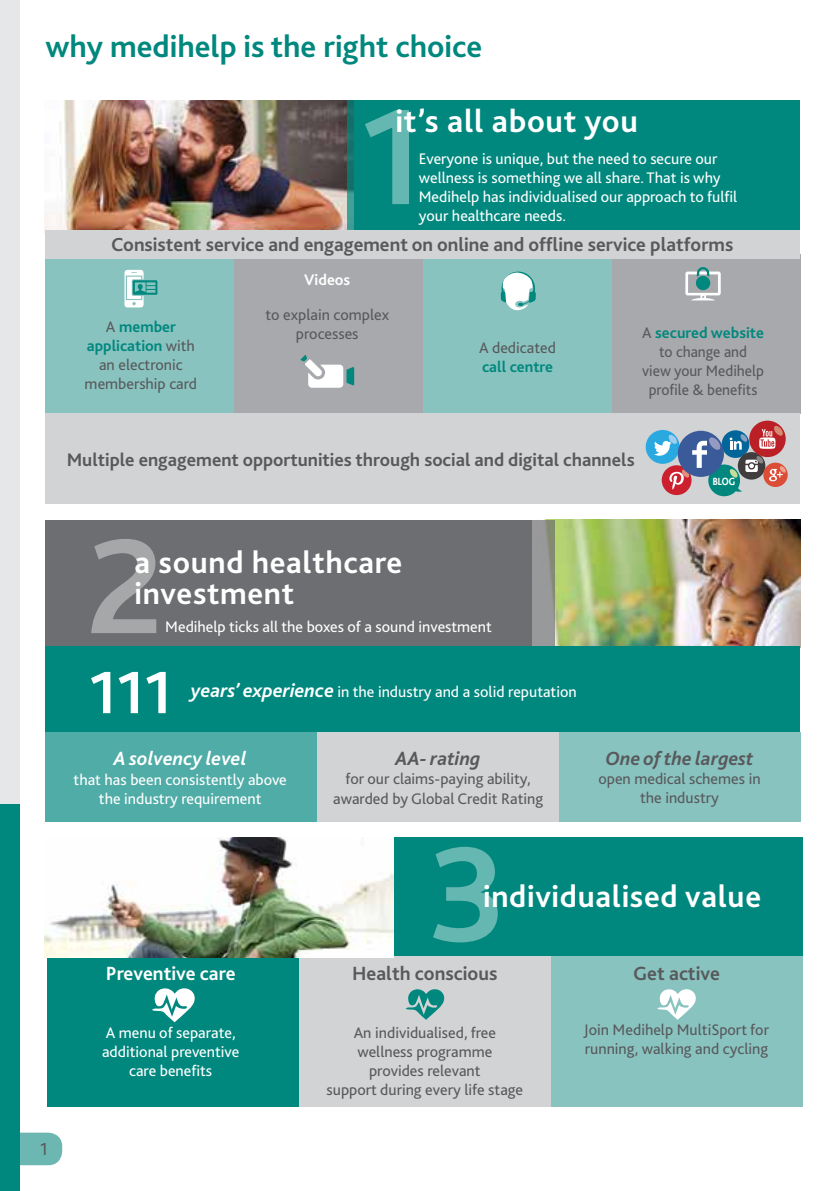
<style>
.page{position:relative;width:840px;height:1191px;background:#fff}
.page>*{position:absolute;margin:0;border:0;box-sizing:border-box;transform-origin:0 0}
.t1{font:700 141.6px "Bliss 2";color:#fff}
.t2{font:700 62.2px "Bliss 2";color:#fff}
.t3{font:700 33px "Bliss 2";letter-spacing:.02em;color:#fff}
.t4{font:700 32px/31.2px "Bliss 2";letter-spacing:.02em;color:#fff}
.t5{font:700 32px "Bliss 2";color:#00887e}
.t6{font:700 20px "Bliss 2";color:#58595b}
.t7{font:italic 700 20px "Bliss 2";color:#58595b}
.t8{font:700 20px "Bliss 2";color:#fff}
.t9{font:italic 700 20px "Bliss 2";color:#fff}
.t10{font:700 19.8px "Bliss 2";color:#58595b}
.t11{font:700 19px "Bliss 2";color:#58595b}
.t12{font:18px "Bliss 2";color:#58595b}
.t13{font:16px/19.2px "Bliss 2";color:#58595b;text-align:center}
.t14{font:16px/19.2px "Bliss 2";color:#fff;text-align:center}
.t15{font:700 16px "Bliss 2";color:#00887e}
.t16{font:700 16px "Bliss 2";color:#fff}
.t17{font:800 11px "Bliss";color:#fff;scale:.85 1}
.s1{font-weight:700;color:#00887e}
.s2{font-weight:700;font-style:italic;font-size:20px}
</style>
<div class="page">
<div style="left:45px;top:254px;width:189px;height:160px;background:#89c3c0"></div>
<div style="left:234px;top:254px;width:189px;height:160px;background:#a7a9ac"></div>
<div style="left:423px;top:254px;width:188px;height:160px;background:#89c3c0"></div>
<div style="left:611px;top:254px;width:189px;height:160px;background:#a7a9ac"></div>
<div style="left:391px;top:837px;width:410px;height:122px;background:#00887e"></div>
<div style="left:47px;top:956px;width:252px;height:150px;background:#00887e"></div>
<div style="left:299px;top:956px;width:251px;height:150px;background:#d1d3d4"></div>
<div style="left:550px;top:956px;width:251px;height:150px;background:#89c3c0"></div>
<svg style="left:152px;top:988px;width:43px;height:34px"></svg>
<svg style="left:657px;top:989px;width:39px;height:30px"></svg>
<svg style="left:405px;top:989px;width:40px;height:30px"></svg>
<img style="left:45px;top:101px;width:301px;height:129px">
<svg style="left:346px;top:101px;width:8px;height:129px"></svg>
<div style="left:354px;top:101px;width:445px;height:132px;background:#00887e"></div>
<svg style="left:124px;top:270px;width:33px;height:37px"></svg>
<svg style="left:300px;top:355px;width:54px;height:33px"></svg>
<svg style="left:500px;top:271px;width:35px;height:40px"></svg>
<svg style="left:685px;top:267px;width:35px;height:33px"></svg>
<div style="left:45px;top:413px;width:754px;height:91px;background:#d1d3d4"></div>
<svg style="left:645px;top:430px;width:34px;height:34px"></svg>
<svg style="left:748px;top:420px;width:37px;height:37px"></svg>
<svg style="left:762px;top:462px;width:25px;height:25px"></svg>
<svg style="left:653px;top:426px;width:132px;height:70px"></svg>
<div style="left:45px;top:230px;width:754px;height:29px;background:#d1d3d4"></div>
<img style="left:555px;top:520px;width:244px;height:126px">
<svg style="left:532px;top:520px;width:23px;height:126px;background:#949693"></svg>
<div style="left:45px;top:520px;width:487px;height:127px;background:#6d6e71"></div>
<div style="left:45px;top:646px;width:754px;height:86px;background:#00887e"></div>
<div style="left:45px;top:731px;width:272px;height:90px;background:#4faca7"></div>
<div style="left:317px;top:731px;width:241px;height:90px;background:#d1d3d4"></div>
<div style="left:558px;top:731px;width:241px;height:90px;background:#89c3c0"></div>
<img style="left:45px;top:837px;width:348px;height:121px">
<svg style="left:20px;top:1132px;width:42px;height:33px"></svg>
<div style="left:0;top:803px;width:20px;height:388px;background:#00887e"></div>
<div style="left:0;top:0;width:20px;height:803px;background:#e6e7e8"></div>
<h3 class="t5" style="left:45px;top:27px;width:438px">why medihelp is the right choice</h3>
<h3 class="t3" style="left:395px;top:101px;width:244px">it’s all about you</h3>
<p class="t14" style="left:418px;top:148px;width:320px;text-align:left">Everyone is unique, but the need to secure our wellness is something we all share. That is why Medihelp has individualised our approach to fulfil your healthcare needs.</p>
<h1 class="t1" style="left:360px;top:69px;width:65px">1</h1>
<p class="t10" style="left:111px;top:232px;width:623px">Consistent service and engagement on online and offline service platforms</p>
<p class="t13" style="left:85px;top:316px;width:114px">A <span class="s1">member application</span> with an electronic membership card</p>
<p class="t16" style="left:304px;top:269px;width:48px">Videos</p>
<p class="t13" style="left:265px;top:305px;width:125px">to explain complex processes</p>
<p class="t13" style="left:479px;top:338px;width:78px">A dedicated</p>
<p class="t15" style="left:482px;top:357px;width:72px">call centre</p>
<p class="t13" style="left:641px;top:322px;width:123px">A <span class="s1">secured website </span>to change and<br>view your Medihelp profile &amp; benefits</p>
<p class="t11" style="left:67px;top:447px;width:569px">Multiple engagement opportunities through social and digital channels</p>
<p class="t17" style="left:712px;top:476px;width:28px">BLOG</p>
<h1 class="t1" style="left:87px;top:498px;width:78px">2</h1>
<h3 class="t4" style="left:135px;top:546px;width:269px">a sound healthcare investment</h3>
<p class="t14" style="left:165px;top:616px;width:328px">Medihelp ticks all the boxes of a sound investment</p>
<h2 class="t2" style="left:89px;top:654px;width:84px">111</h2>
<p class="t14" style="left:191px;top:681px;width:387px"><span class="s2">years’ experience</span> in the industry and a solid reputation</p>
<p class="t9" style="left:114px;top:746px;width:134px">A solvency level</p>
<p class="t14" style="left:74px;top:769px;width:214px">that has been consistently above the industry requirement</p>
<p class="t7" style="left:395px;top:746px;width:87px">AA- rating</p>
<p class="t13" style="left:333px;top:769px;width:211px">for our claims-paying ability, awarded by Global Credit Rating</p>
<p class="t7" style="left:605px;top:745px;width:149px">One of the largest</p>
<p class="t13" style="left:598px;top:768px;width:163px">open medical schemes in the industry</p>
<p class="t12" style="left:40px;top:1137px;width:9px">1</p>
<p class="t8" style="left:106px;top:961px;width:131px">Preventive care</p>
<p class="t14" style="left:102px;top:1022px;width:139px">A menu of separate, additional preventive care benefits</p>
<h1 class="t1" style="left:428px;top:806px;width:80px">3</h1>
<h3 class="t4" style="left:483px;top:879px;width:279px">individualised value</h3>
<p class="t6" style="left:352px;top:961px;width:147px">Health conscious</p>
<p class="t13" style="left:326px;top:1022px;width:198px">An individualised, free wellness programme<br>provides relevant<br>support during every life stage</p>
<p class="t6" style="left:632px;top:961px;width:88px">Get active</p>
<p class="t13" style="left:583px;top:1019px;width:186px;text-align:left">Join Medihelp MultiSport for running, walking and cycling</p>
</div>
